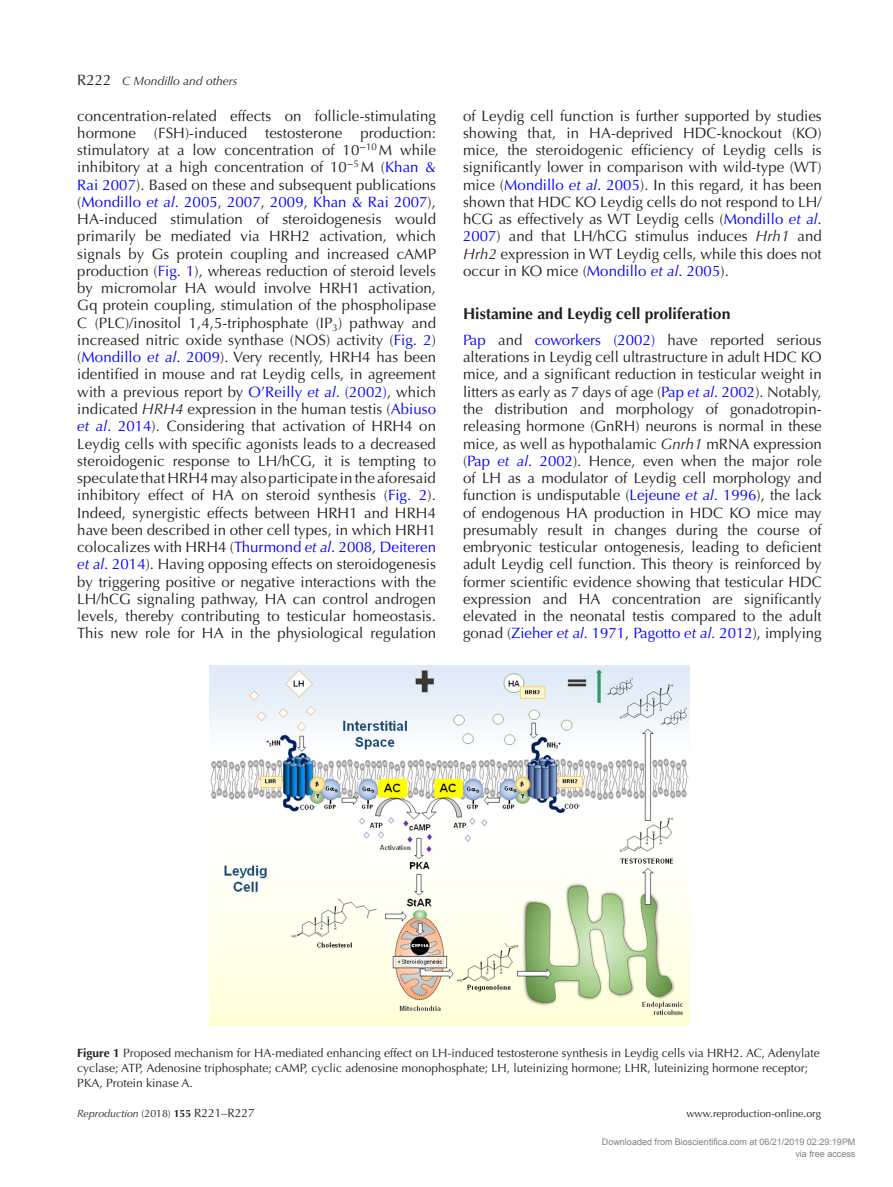
<style>
.page{position:relative;width:893px;height:1187px;background:#fff}
.page>*{position:absolute;margin:0;border:0;box-sizing:border-box;transform-origin:0 0}
.t1{font:700 15.75px "Optima LT Std";color:#231f20}
.TXT{font:15px/17.2px "Optima LT Std";letter-spacing:.005em;color:#231f20;text-align:justify}
.FC{font:12px/15px "Optima LT Std";color:#231f20}
.RHV{font:italic 12px "Optima LT Std";color:#231f20}
.TXT-2{font:italic 10.5px "Optima LT Std";color:#231f20}
.TXT-3{font:10.5px "Optima LT Std";color:#231f20}
.t2{font:9px/12px "Arial";color:#808080;text-align:right}
.s1{font-style:normal;font-size:15px}
.s2{color:#00f}
.s3{font-style:italic;color:#00f}
.s4{font-style:italic}
.s5{font-weight:700}
.s6{font-style:normal}
.s7{font-weight:700;font-style:normal}
.s8{font-style:normal;font-size:12px}
</style>
<div class="page">
<img style="left:209px;top:665px;width:481px;height:361px">
<p class="RHV" style="left:77px;top:74px;width:162px"><span class="s1">R222</span> C Mondillo and others</p>
<p class="TXT" style="left:77px;top:107px;width:360px">concentration-related effects on follicle-stimulating hormone (FSH)-induced testosterone production: stimulatory at a low concentration of 10<sup>−</sup><sup>10</sup> M while inhibitory at a high concentration of 10<sup>−</sup><sup>5</sup> M (<span class="s2">Khan &amp; Rai 2007</span>). Based on these and subsequent publications (<span class="s2">Mondillo</span> <span class="s3">et al</span><span class="s2">. 2005</span>, <span class="s2">2007</span>, <span class="s2">2009</span>, <span class="s2">Khan &amp; Rai 2007</span>), HA-induced stimulation of steroidogenesis would primarily be mediated via HRH2 activation, which signals by Gs protein coupling and increased cAMP production (<span class="s2">Fig. 1</span>), whereas reduction of steroid levels by micromolar HA would involve HRH1 activation, Gq protein coupling, stimulation of the phospholipase C (PLC)/inositol 1,4,5-triphosphate (IP<sub>3</sub>) pathway and increased nitric oxide synthase (NOS) activity (<span class="s2">Fig. 2</span>) (<span class="s2">Mondillo</span> <span class="s3">et al</span><span class="s2">. 2009</span>). Very recently, HRH4 has been identified in mouse and rat Leydig cells, in agreement with a previous report by <span class="s2">O’Reilly</span> <span class="s3">et al</span><span class="s2">. (2002)</span>, which indicated <span class="s4">HRH4</span> expression in the human testis (<span class="s2">Abiuso </span><span class="s3">et al</span><span class="s2">. 2014</span>). Considering that activation of HRH4 on Leydig cells with specific agonists leads to a decreased steroidogenic response to LH/hCG, it is tempting to speculate that HRH4 may also participate in the aforesaid inhibitory effect of HA on steroid synthesis (<span class="s2">Fig. 2</span>).<br>Indeed, synergistic effects between HRH1 and HRH4 have been described in other cell types, in which HRH1 colocalizes with HRH4 (<span class="s2">Thurmond</span> <span class="s3">et al</span><span class="s2">. 2008</span>, <span class="s2">Deiteren </span><span class="s3">et al</span><span class="s2">. 2014</span>). Having opposing effects on steroidogenesis by triggering positive or negative interactions with the LH/hCG signaling pathway, HA can control androgen levels, thereby contributing to testicular homeostasis.<br>This new role for HA in the physiological regulation</p>
<p class="TXT" style="left:463px;top:107px;width:360px">of Leydig cell function is further supported by studies showing that, in HA-deprived HDC-knockout (KO) mice, the steroidogenic efficiency of Leydig cells is significantly lower in comparison with wild-type (WT) mice (<span class="s2">Mondillo</span> <span class="s3">et al</span><span class="s2">. 2005</span>). In this regard, it has been shown that HDC KO Leydig cells do not respond to LH/ hCG as effectively as WT Leydig cells (<span class="s2">Mondillo</span> <span class="s3">et al</span><span class="s2">.<br>2007</span>) and that LH/hCG stimulus induces <span class="s4">Hrh1</span> and <span class="s4">Hrh2</span> expression in WT Leydig cells, while this does not occur in KO mice (<span class="s2">Mondillo</span> <span class="s3">et al</span><span class="s2">. 2005</span>).</p>
<h1 class="t1" style="left:463px;top:304px;width:269px">Histamine and Leydig cell proliferation</h1>
<p class="TXT" style="left:463px;top:331px;width:360px"><span class="s2">Pap</span> and <span class="s2">coworkers (2002)</span> have reported serious alterations in Leydig cell ultrastructure in adult HDC KO mice, and a significant reduction in testicular weight in litters as early as 7 days of age (<span class="s2">Pap</span> <span class="s3">et al</span><span class="s2">. 2002</span>). Notably, the distribution and morphology of gonadotropin&shy;releasing hormone (GnRH) neurons is normal in these mice, as well as hypothalamic <span class="s4">Gnrh1</span> mRNA expression (<span class="s2">Pap</span> <span class="s3">et al</span><span class="s2">. 2002</span>). Hence, even when the major role of LH as a modulator of Leydig cell morphology and function is undisputable (<span class="s2">Lejeune</span> <span class="s3">et al</span><span class="s2">. 1996</span>), the lack of endogenous HA production in HDC KO mice may presumably result in changes during the course of embryonic testicular ontogenesis, leading to deficient adult Leydig cell function. This theory is reinforced by former scientific evidence showing that testicular HDC expression and HA concentration are significantly elevated in the neonatal testis compared to the adult gonad (<span class="s2">Zieher</span> <span class="s3">et al</span><span class="s2">. 1971</span>, <span class="s2">Pagotto</span> <span class="s3">et al</span><span class="s2">. 2012</span>), implying</p>
<p class="FC" style="left:77px;top:1045px;width:744px"><span class="s5">Figure 1</span> Proposed mechanism for HA-mediated enhancing effect on LH-induced testosterone synthesis in Leydig cells via HRH2. AC, Adenylate cyclase; ATP, Adenosine triphosphate; cAMP, cyclic adenosine monophosphate; LH, luteinizing hormone; LHR, luteinizing hormone receptor;<br>PKA, Protein kinase A.</p>
<p class="TXT-2" style="left:77px;top:1106px;width:179px">Reproduction <span class="s6">(2018)</span> <span class="s7">155</span> <span class="s8">R221–R227</span></p>
<p class="TXT-3" style="left:686px;top:1106px;width:136px">www.reproduction-online.org</p>
<p class="t2" style="left:602px;top:1136px;width:255px">Downloaded from Bioscientifica.com at 06/21/2019 02:29:19PM via free access</p>
</div>
